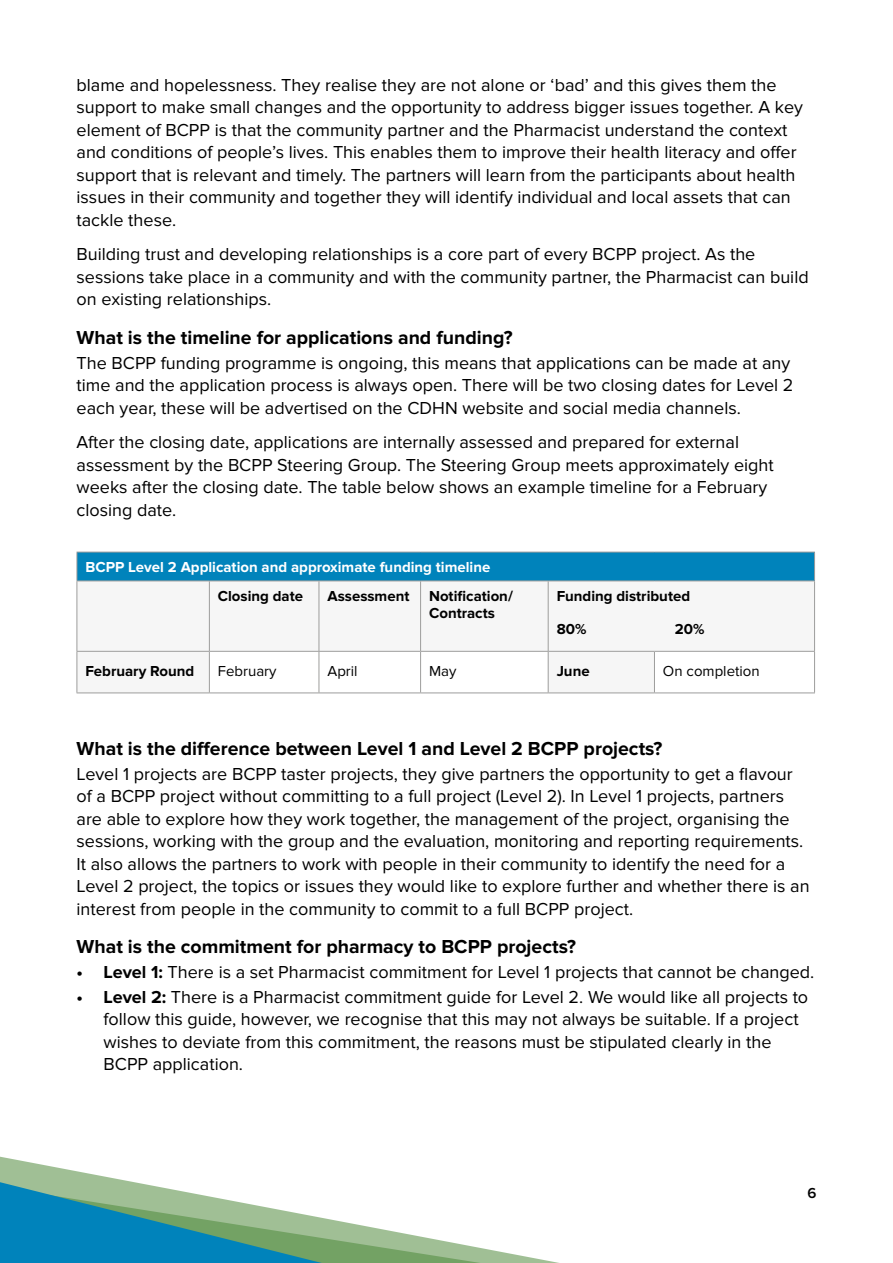
<style>
.page{position:relative;width:893px;height:1263px;background:#fff}
.page>*{position:absolute;margin:0;border:0;box-sizing:border-box;transform-origin:0 0}
.t1{font:700 19.5px "Proxima Nova";color:#000}
.t2{font:18px/22.5px "Proxima Nova";color:#000}
.t3{font:700 15px/16.5px "Proxima Nova";color:#000}
.t4{font:700 15px "Proxima Nova";color:#fff}
.t5{font:15px "Proxima Nova";color:#000}
.t6{font:600 15px "Proxima Nova";color:#000}
.s1{font-weight:700}
</style>
<div class="page">
<svg style="left:0;top:1157px;width:559px;height:106px"></svg>
<svg style="left:0;top:1182px;width:480px;height:81px"></svg>
<div style="left:77px;top:552px;width:738px;height:29px;background:#0083bb"></div>
<svg style="left:78px;top:581px;width:736px;height:111px;fill:#f6f6f6"></svg>
<hr style="left:77px;top:552px;width:132px;height:1px;background:#9d9d9c">
<svg style="left:77px;top:552px;width:1px;height:28px"></svg>
<hr style="left:209px;top:552px;width:110px;height:1px;background:#9d9d9c">
<hr style="left:319px;top:552px;width:102px;height:1px;background:#9d9d9c">
<hr style="left:421px;top:552px;width:127px;height:1px;background:#9d9d9c">
<hr style="left:548px;top:552px;width:106px;height:1px;background:#9d9d9c">
<hr style="left:654px;top:552px;width:161px;height:1px;background:#9d9d9c">
<svg style="left:814px;top:552px;width:1px;height:28px"></svg>
<hr style="left:77px;top:580px;width:132px;height:1px;background:#9d9d9c">
<hr style="left:77px;top:581px;width:1px;height:70px;background:#9d9d9c">
<hr style="left:209px;top:580px;width:110px;height:1px;background:#9d9d9c">
<hr style="left:209px;top:581px;width:1px;height:70px;background:#9d9d9c">
<hr style="left:319px;top:580px;width:102px;height:1px;background:#9d9d9c">
<hr style="left:319px;top:581px;width:1px;height:70px;background:#9d9d9c">
<hr style="left:421px;top:580px;width:127px;height:1px;background:#9d9d9c">
<hr style="left:420px;top:581px;width:1px;height:70px;background:#9d9d9c">
<hr style="left:548px;top:580px;width:106px;height:1px;background:#9d9d9c">
<hr style="left:548px;top:581px;width:1px;height:70px;background:#9d9d9c">
<hr style="left:654px;top:580px;width:161px;height:1px;background:#9d9d9c">
<hr style="left:814px;top:581px;width:1px;height:70px;background:#9d9d9c">
<hr style="left:77px;top:651px;width:132px;height:1px;background:#9d9d9c">
<hr style="left:77px;top:652px;width:1px;height:40px;background:#9d9d9c">
<hr style="left:209px;top:651px;width:110px;height:1px;background:#9d9d9c">
<hr style="left:209px;top:652px;width:1px;height:40px;background:#9d9d9c">
<hr style="left:319px;top:651px;width:102px;height:1px;background:#9d9d9c">
<hr style="left:319px;top:652px;width:1px;height:40px;background:#9d9d9c">
<hr style="left:421px;top:651px;width:127px;height:1px;background:#9d9d9c">
<hr style="left:420px;top:652px;width:1px;height:40px;background:#9d9d9c">
<hr style="left:548px;top:651px;width:106px;height:1px;background:#9d9d9c">
<hr style="left:548px;top:652px;width:1px;height:40px;background:#9d9d9c">
<hr style="left:654px;top:651px;width:161px;height:1px;background:#9d9d9c">
<hr style="left:654px;top:652px;width:1px;height:40px;background:#9d9d9c">
<hr style="left:814px;top:652px;width:1px;height:40px;background:#9d9d9c">
<hr style="left:77px;top:692px;width:132px;height:1px;background:#9d9d9c">
<hr style="left:209px;top:692px;width:110px;height:1px;background:#9d9d9c">
<hr style="left:319px;top:692px;width:102px;height:1px;background:#9d9d9c">
<hr style="left:421px;top:692px;width:127px;height:1px;background:#9d9d9c">
<hr style="left:548px;top:692px;width:106px;height:1px;background:#9d9d9c">
<hr style="left:654px;top:692px;width:161px;height:1px;background:#9d9d9c">
<p class="t2" style="left:77px;top:74px;width:728px">blame and hopelessness. They realise they are not alone or ‘bad’ and this gives them the support to make small changes and the opportunity to address bigger issues together. A key element of BCPP is that the community partner and the Pharmacist understand the context and conditions of people’s lives. This enables them to improve their health literacy and offer support that is relevant and timely. The partners will learn from the participants about health issues in their community and together they will identify individual and local assets that can tackle these.</p>
<p class="t2" style="left:77px;top:243px;width:734px">Building trust and developing relationships is a core part of every BCPP project. As the sessions take place in a community and with the community partner, the Pharmacist can build on existing relationships.</p>
<p class="t1" style="left:77px;top:326px;width:438px">What is the timeline for applications and funding?</p>
<p class="t2" style="left:77px;top:352px;width:718px">The BCPP funding programme is ongoing, this means that applications can be made at any time and the application process is always open. There will be two closing dates for Level 2 each year, these will be advertised on the CDHN website and social media channels.</p>
<p class="t2" style="left:77px;top:431px;width:699px">After the closing date, applications are internally assessed and prepared for external assessment by the BCPP Steering Group. The Steering Group meets approximately eight weeks after the closing date. The table below shows an example timeline for a February closing date.</p>
<p class="t4" style="left:85px;top:559px;width:406px">BCPP Level 2 Application and approximate funding timeline</p>
<p class="t3" style="left:218px;top:588px;width:87px">Closing date</p>
<p class="t3" style="left:327px;top:588px;width:84px">Assessment</p>
<p class="t3" style="left:429px;top:588px;width:85px">Notification/<br>Contracts</p>
<p class="t3" style="left:557px;top:588px;width:135px">Funding distributed</p>
<p class="t3" style="left:557px;top:621px;width:31px">80%</p>
<p class="t3" style="left:675px;top:621px;width:31px">20%</p>
<p class="t3" style="left:85px;top:663px;width:110px">February Round</p>
<p class="t5" style="left:218px;top:662px;width:60px">February</p>
<p class="t5" style="left:327px;top:662px;width:32px">April</p>
<p class="t5" style="left:429px;top:662px;width:29px">May</p>
<p class="t3" style="left:557px;top:663px;width:34px">June</p>
<p class="t5" style="left:663px;top:662px;width:98px">On completion</p>
<p class="t1" style="left:77px;top:737px;width:587px">What is the difference between Level 1 and Level 2 BCPP projects?</p>
<p class="t2" style="left:77px;top:763px;width:735px">Level 1 projects are BCPP taster projects, they give partners the opportunity to get a flavour of a BCPP project without committing to a full project (Level 2). In Level 1 projects, partners are able to explore how they work together, the management of the project, organising the sessions, working with the group and the evaluation, monitoring and reporting requirements.<br>It also allows the partners to work with people in their community to identify the need for a Level 2 project, the topics or issues they would like to explore further and whether there is an interest from people in the community to commit to a full BCPP project.</p>
<p class="t1" style="left:77px;top:935px;width:501px">What is the commitment for pharmacy to BCPP projects?</p>
<p class="t2" style="left:77px;top:961px;width:739px"><span class="s1">• Level 1:</span> There is a set Pharmacist commitment for Level 1 projects that cannot be changed.</p>
<p class="t2" style="left:104px;top:986px;width:706px;text-indent:-27px"><span class="s1">• Level 2:</span> There is a Pharmacist commitment guide for Level 2. We would like all projects to follow this guide, however, we recognise that this may not always be suitable. If a project wishes to deviate from this commitment, the reasons must be stipulated clearly in the BCPP application.</p>
<p class="t6" style="left:807px;top:1185px;width:11px">6</p>
</div>
